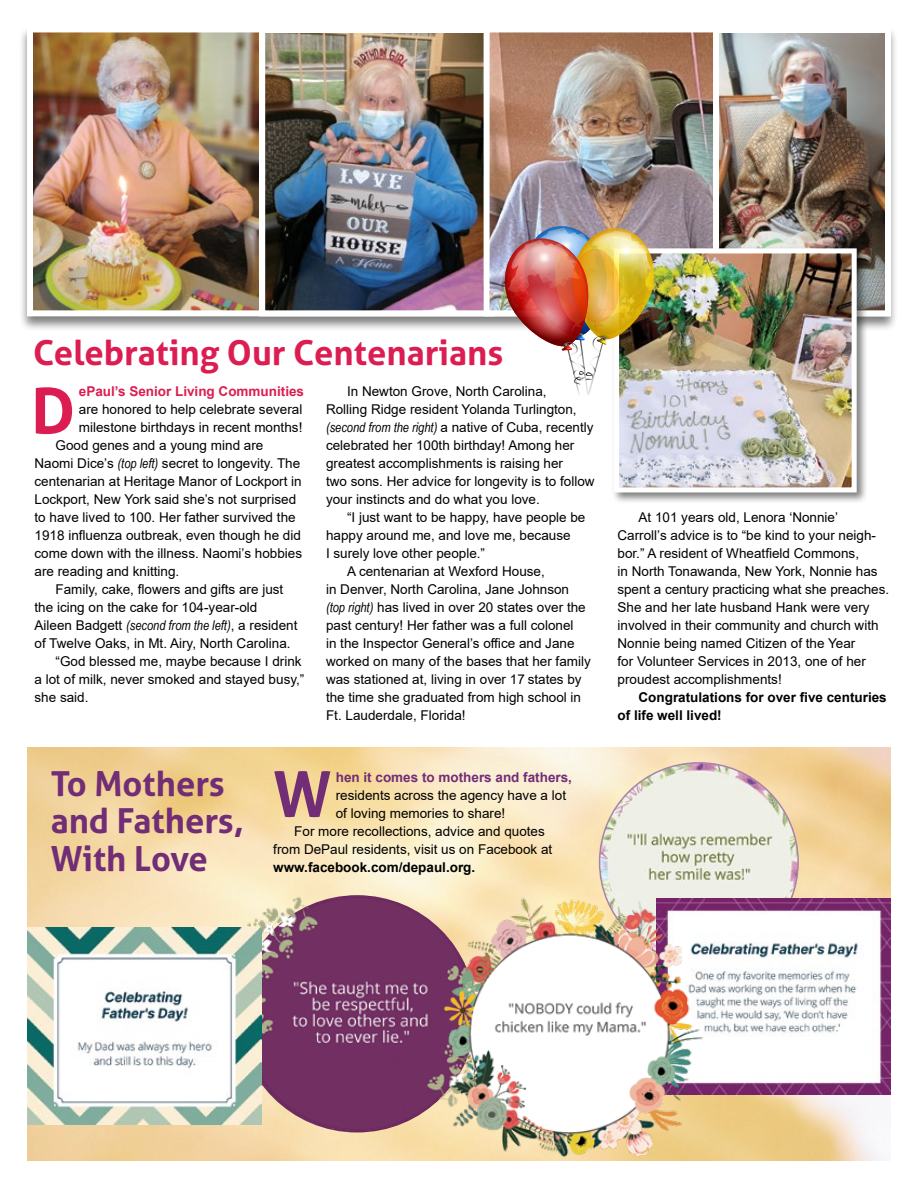
<style>
.page{position:relative;width:918px;height:1188px;background:#fff}
.page>*{position:absolute;margin:0;border:0;box-sizing:border-box;transform-origin:0 0}
.t1{font:700 63px "Aller";color:#dc1d51}
.t2{font:700 63px "Aller";color:#712d75}
.t3{font:700 34.5px/37.5px "Aller";color:#712d75}
.t4{font:700 34.5px "Aller";color:#dc1d51}
.t5{font:13.5px/18px "Arial";color:#000}
.t6{font:700 13.5px/18px "Arial";color:#000}
.t7{font:700 13.5px "Arial";color:#dc1d51}
.t8{font:700 13.5px "Arial";color:#712d75}
.s1{font-family:"Arial Narrow";font-style:italic}
</style>
<div class="page">
<img style="left:27px;top:747px;width:864px;height:414px">
<div style="left:19px;top:25px;width:880px;height:307px;background:#000;opacity:.5"></div>
<img style="left:34px;top:33px;width:225px;height:276px">
<div style="left:27px;top:26px;width:863px;height:290px;border:6px solid #fff"></div>
<img style="left:266px;top:34px;width:218px;height:275px">
<div style="left:259px;top:27px;width:236px;height:289px;border:6px solid #fff"></div>
<img style="left:719px;top:34px;width:165px;height:275px">
<div style="left:700px;top:27px;width:191px;height:289px;border:6px solid #fff"></div>
<img style="left:491px;top:33px;width:221px;height:276px">
<div style="left:484px;top:26px;width:235px;height:290px;border:6px solid #fff"></div>
<div style="left:611px;top:246px;width:258px;height:258px;background:#000;opacity:.5"></div>
<img style="left:620px;top:254px;width:231px;height:232px">
<div style="left:614px;top:248px;width:243px;height:244px;border:5px solid #fff"></div>
<img style="left:499px;top:226px;width:158px;height:170px">
<img style="left:600px;top:763px;width:198px;height:198px;border-radius:99px">
<img style="left:710px;top:898px;width:181px;height:197px">
<img style="left:213px;top:886px;width:298px;height:250px">
<img style="left:27px;top:928px;width:234px;height:196px">
<img style="left:437px;top:890px;width:273px;height:271px">
<h2 class="t4" style="left:33px;top:331px;width:472px">Celebrating Our Centenarians</h2>
<h1 class="t1" style="left:31px;top:372px;width:46px">D</h1>
<p class="t5" style="left:326px;top:382px;width:270px;text-indent:21px">In Newton Grove, North Carolina,<br>Rolling Ridge resident Yolanda Turlington, <span class="s1">(second from the right)</span> a native of Cuba, recently celebrated her 100th birthday! Among her greatest accomplishments is raising her<br>two sons. Her advice for longevity is to follow your instincts and do what you love.</p>
<p class="t5" style="left:347px;top:508px;width:240px">“I just want to be happy, have people be</p>
<p class="t5" style="left:326px;top:526px;width:246px">happy around me, and love me, because</p>
<p class="t5" style="left:326px;top:544px;width:161px">I surely love other people.”</p>
<p class="t5" style="left:347px;top:562px;width:199px">A centenarian at Wexford House,</p>
<p class="t5" style="left:326px;top:580px;width:245px">in Denver, North Carolina, Jane Johnson</p>
<p class="t5" style="left:326px;top:598px;width:261px"><span class="s1">(top right)</span> has lived in over 20 states over the</p>
<p class="t5" style="left:326px;top:616px;width:249px">past century! Her father was a full colonel</p>
<p class="t5" style="left:326px;top:634px;width:250px">in the Inspector General’s office and Jane</p>
<p class="t5" style="left:326px;top:652px;width:266px">worked on many of the bases that her family</p>
<p class="t5" style="left:326px;top:670px;width:257px">was stationed at, living in over 17 states by</p>
<p class="t5" style="left:326px;top:688px;width:257px">the time she graduated from high school in</p>
<p class="t5" style="left:326px;top:706px;width:141px">Ft. Lauderdale, Florida!</p>
<p class="t7" style="left:79px;top:382px;width:227px">ePaul’s Senior Living Communities</p>
<p class="t5" style="left:79px;top:401px;width:225px">are honored to help celebrate several</p>
<p class="t5" style="left:79px;top:419px;width:225px">milestone birthdays in recent months!</p>
<p class="t5" style="left:56px;top:437px;width:209px">Good genes and a young mind are</p>
<p class="t5" style="left:35px;top:455px;width:267px">Naomi Dice’s <span class="s1">(top left)</span> secret to longevity. The</p>
<p class="t5" style="left:35px;top:472px;width:269px">centenarian at Heritage Manor of Lockport in</p>
<p class="t5" style="left:35px;top:490px;width:263px">Lockport, New York said she’s not surprised</p>
<p class="t5" style="left:35px;top:508px;width:263px">to have lived to 100. Her father survived the</p>
<p class="t5" style="left:35px;top:526px;width:268px">1918 influenza outbreak, even though he did</p>
<p class="t5" style="left:35px;top:544px;width:269px">come down with the illness. Naomi’s hobbies</p>
<p class="t5" style="left:35px;top:562px;width:146px">are reading and knitting.</p>
<p class="t5" style="left:56px;top:580px;width:229px">Family, cake, flowers and gifts are just</p>
<p class="t5" style="left:35px;top:598px;width:224px">the icing on the cake for 104-year-old</p>
<p class="t5" style="left:35px;top:616px;width:264px">Aileen Badgett <span class="s1">(second from the left)</span>, a resident</p>
<p class="t5" style="left:35px;top:634px;width:258px">of Twelve Oaks, in Mt. Airy, North Carolina.</p>
<p class="t5" style="left:56px;top:652px;width:248px">“God blessed me, maybe because I drink</p>
<p class="t5" style="left:35px;top:670px;width:271px">a lot of milk, never smoked and stayed busy,”</p>
<p class="t5" style="left:35px;top:688px;width:56px">she said.</p>
<h2 class="t3" style="left:51px;top:765px;width:195px">To Mothers and Fathers,<br>With Love</h2>
<h1 class="t2" style="left:273px;top:756px;width:60px">W</h1>
<p class="t8" style="left:336px;top:767px;width:238px">hen it comes to mothers and fathers,</p>
<p class="t5" style="left:336px;top:786px;width:232px">residents across the agency have a lot</p>
<p class="t5" style="left:336px;top:804px;width:171px">of loving memories to share!</p>
<p class="t5" style="left:294px;top:822px;width:252px">For more recollections, advice and quotes</p>
<p class="t5" style="left:273px;top:840px;width:281px">from DePaul residents, visit us on Facebook at</p>
<p class="t6" style="left:273px;top:858px;width:204px">www.facebook.com/depaul.org.</p>
<p class="t5" style="left:618px;top:508px;width:273px;text-indent:21px">At 101 years old, Lenora ‘Nonnie’ Carroll’s advice is to “be kind to your neigh&shy;bor.” A resident of Wheatfield Commons,<br>in North Tonawanda, New York, Nonnie has spent a century practicing what she preaches.<br>She and her late husband Hank were very involved in their community and church with Nonnie being named Citizen of the Year<br>for Volunteer Services in 2013, one of her proudest accomplishments!</p>
<p class="t6" style="left:618px;top:689px;width:271px;text-indent:21px">Congratulations for over five centuries of life well lived!</p>
</div>
